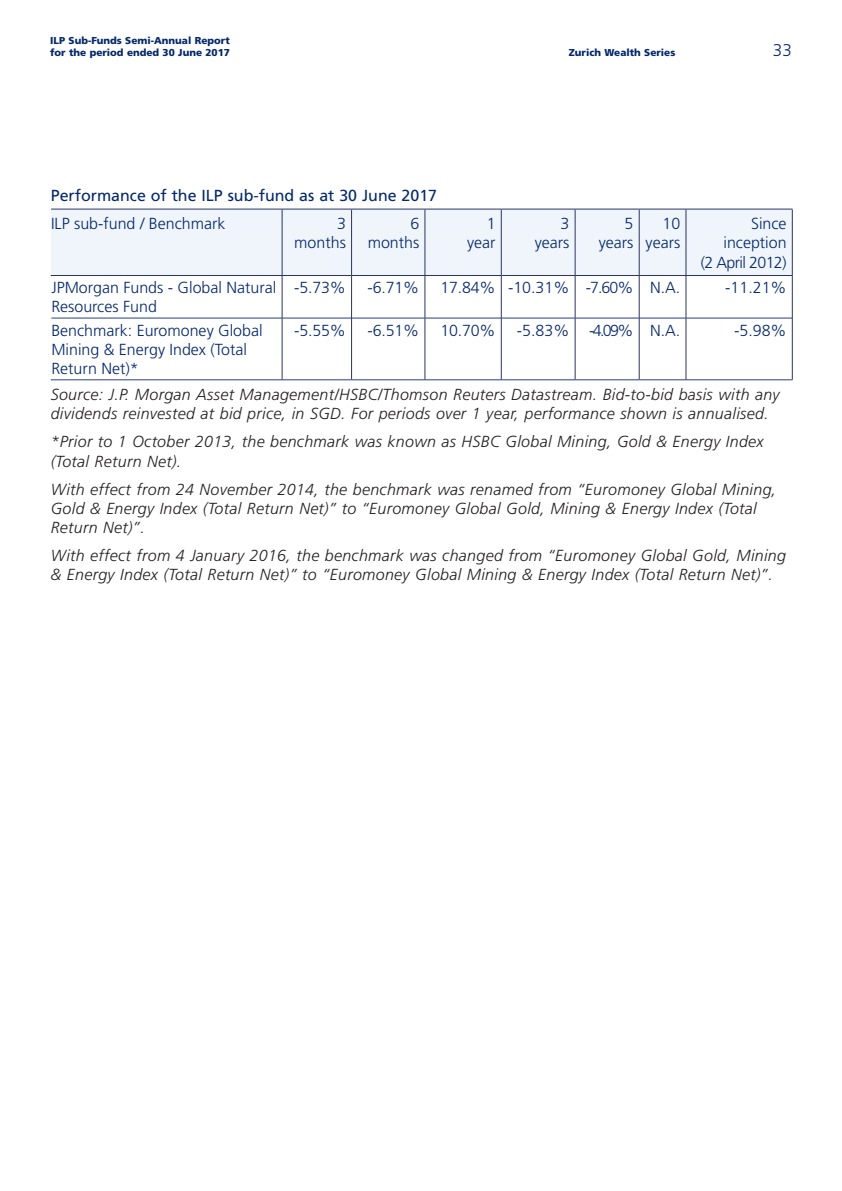
<style>
.page{position:relative;width:842px;height:1191px;background:#fff}
.page>*{position:absolute;margin:0;border:0;box-sizing:border-box;transform-origin:0 0}
.t1{font:300 17px "Frutiger LT Std";color:#04286b}
.t2{font:italic 300 16px/19.2px "Frutiger LT Std";letter-spacing:.02em;color:#231f20}
.t3{font:300 16px/19.2px "Frutiger LT Std";color:#04286b;text-align:right}
.t4{font:16px "Frutiger LT Std";color:#04286b}
.t5{font:900 10px/12px "Frutiger LT Std";color:#04286b}
</style>
<div class="page">
<div style="left:51px;top:210px;width:741px;height:65px;background:#eff5fb"></div>
<hr style="left:51px;top:318px;width:231px;height:1px;background:#253f8e">
<hr style="left:282px;top:318px;width:69px;height:1px;background:#253f8e">
<hr style="left:352px;top:318px;width:73px;height:1px;background:#253f8e">
<hr style="left:425px;top:318px;width:76px;height:1px;background:#253f8e">
<hr style="left:501px;top:318px;width:74px;height:1px;background:#253f8e">
<hr style="left:575px;top:318px;width:64px;height:1px;background:#253f8e">
<hr style="left:639px;top:318px;width:47px;height:1px;background:#253f8e">
<hr style="left:686px;top:318px;width:106px;height:1px;background:#253f8e">
<hr style="left:51px;top:379px;width:231px;height:1px;background:#253f8e">
<hr style="left:282px;top:379px;width:70px;height:1px;background:#253f8e">
<hr style="left:352px;top:379px;width:73px;height:1px;background:#253f8e">
<hr style="left:425px;top:379px;width:76px;height:1px;background:#253f8e">
<hr style="left:501px;top:379px;width:74px;height:1px;background:#253f8e">
<hr style="left:575px;top:379px;width:64px;height:1px;background:#253f8e">
<hr style="left:639px;top:379px;width:47px;height:1px;background:#253f8e">
<hr style="left:686px;top:379px;width:106px;height:1px;background:#253f8e">
<hr style="left:51px;top:209px;width:231px;height:1px;background:#2a3560">
<hr style="left:282px;top:209px;width:70px;height:1px;background:#2a3560">
<hr style="left:352px;top:209px;width:73px;height:1px;background:#2a3560">
<hr style="left:425px;top:209px;width:76px;height:1px;background:#2a3560">
<hr style="left:501px;top:209px;width:74px;height:1px;background:#2a3560">
<hr style="left:575px;top:209px;width:64px;height:1px;background:#2a3560">
<hr style="left:639px;top:209px;width:47px;height:1px;background:#2a3560">
<hr style="left:686px;top:209px;width:106px;height:1px;background:#2a3560">
<hr style="left:282px;top:210px;width:1px;height:65px;background:#2a3560">
<hr style="left:51px;top:275px;width:231px;height:1px;background:#2a3560">
<hr style="left:282px;top:275px;width:70px;height:1px;background:#2a3560">
<hr style="left:352px;top:275px;width:73px;height:1px;background:#2a3560">
<hr style="left:425px;top:275px;width:76px;height:1px;background:#2a3560">
<hr style="left:501px;top:275px;width:74px;height:1px;background:#2a3560">
<hr style="left:575px;top:275px;width:64px;height:1px;background:#2a3560">
<hr style="left:639px;top:275px;width:47px;height:1px;background:#2a3560">
<hr style="left:686px;top:275px;width:106px;height:1px;background:#2a3560">
<hr style="left:792px;top:210px;width:1px;height:65px;background:#2a3560">
<hr style="left:792px;top:276px;width:1px;height:42px;background:#2a3560">
<hr style="left:792px;top:318px;width:1px;height:61px;background:#2a3560">
<hr style="left:282px;top:276px;width:1px;height:42px;background:#2a3560">
<hr style="left:282px;top:318px;width:1px;height:61px;background:#2a3560">
<hr style="left:351px;top:210px;width:1px;height:65px;background:#2a3560">
<hr style="left:425px;top:210px;width:1px;height:65px;background:#2a3560">
<hr style="left:501px;top:210px;width:1px;height:65px;background:#2a3560">
<hr style="left:575px;top:210px;width:1px;height:65px;background:#2a3560">
<hr style="left:639px;top:210px;width:1px;height:65px;background:#2a3560">
<hr style="left:686px;top:210px;width:1px;height:65px;background:#2a3560">
<hr style="left:351px;top:276px;width:1px;height:42px;background:#2a3560">
<hr style="left:425px;top:276px;width:1px;height:42px;background:#2a3560">
<hr style="left:501px;top:276px;width:1px;height:42px;background:#2a3560">
<hr style="left:575px;top:276px;width:1px;height:42px;background:#2a3560">
<hr style="left:639px;top:276px;width:1px;height:42px;background:#2a3560">
<hr style="left:686px;top:276px;width:1px;height:42px;background:#2a3560">
<hr style="left:351px;top:318px;width:1px;height:61px;background:#2a3560">
<hr style="left:425px;top:318px;width:1px;height:61px;background:#2a3560">
<hr style="left:501px;top:318px;width:1px;height:61px;background:#2a3560">
<hr style="left:575px;top:318px;width:1px;height:61px;background:#2a3560">
<hr style="left:639px;top:318px;width:1px;height:61px;background:#2a3560">
<hr style="left:686px;top:318px;width:1px;height:61px;background:#2a3560">
<p class="t5" style="left:50px;top:34px;width:181px">ILP Sub-Funds Semi-Annual Report for the period ended 30 June 2017</p>
<p class="t5" style="left:569px;top:46px;width:108px">Zurich Wealth Series</p>
<p class="t1" style="left:773px;top:40px;width:20px">33</p>
<p class="t4" style="left:51px;top:186px;width:388px">Performance of the ILP sub-fund as at 30 June 2017</p>
<p class="t3" style="left:51px;top:214px;width:176px">ILP sub-fund / Benchmark</p>
<p class="t3" style="left:294px;top:214px;width:53px">3 months</p>
<p class="t3" style="left:368px;top:214px;width:53px">6 months</p>
<p class="t3" style="left:467px;top:214px;width:30px">1 year</p>
<p class="t3" style="left:535px;top:214px;width:36px">3 years</p>
<p class="t3" style="left:599px;top:214px;width:36px">5 years</p>
<p class="t3" style="left:646px;top:214px;width:36px">10 years</p>
<p class="t3" style="left:701px;top:214px;width:87px">Since inception<br>(2 April 2012)</p>
<p class="t3" style="left:51px;top:278px;width:226px;text-align:left">JPMorgan Funds - Global Natural<br>Resources Fund</p>
<p class="t3" style="left:294px;top:278px;width:53px">-5.73%</p>
<p class="t3" style="left:368px;top:278px;width:53px">-6.71%</p>
<p class="t3" style="left:440px;top:278px;width:241px">17.84% -10.31% -7.60% N.A.</p>
<p class="t3" style="left:725px;top:278px;width:63px">-11.21%</p>
<p class="t3" style="left:51px;top:321px;width:213px;text-align:left">Benchmark: Euromoney Global<br>Mining &amp; Energy Index (Total<br>Return Net)*</p>
<p class="t3" style="left:294px;top:321px;width:53px">-5.55%</p>
<p class="t3" style="left:368px;top:321px;width:53px">-6.51%</p>
<p class="t3" style="left:440px;top:321px;width:57px">10.70%</p>
<p class="t3" style="left:517px;top:321px;width:165px">-5.83% -4.09% N.A.</p>
<p class="t3" style="left:734px;top:321px;width:54px">-5.98%</p>
<p class="t2" style="left:51px;top:385px;width:730px">Source: J.P. Morgan Asset Management/HSBC/Thomson Reuters Datastream. Bid-to-bid basis with any dividends reinvested at bid price, in SGD. For periods over 1 year, performance shown is annualised.</p>
<p class="t2" style="left:51px;top:432px;width:714px">*Prior to 1 October 2013, the benchmark was known as HSBC Global Mining, Gold &amp; Energy Index (Total Return Net).</p>
<p class="t2" style="left:51px;top:479px;width:727px">With effect from 24 November 2014, the benchmark was renamed from “Euromoney Global Mining,<br>Gold &amp; Energy Index (Total Return Net)” to “Euromoney Global Gold, Mining &amp; Energy Index (Total<br>Return Net)”.</p>
<p class="t2" style="left:51px;top:546px;width:737px">With effect from 4 January 2016, the benchmark was changed from “Euromoney Global Gold, Mining &amp; Energy Index (Total Return Net)” to “Euromoney Global Mining &amp; Energy Index (Total Return Net)”.</p>
</div>
